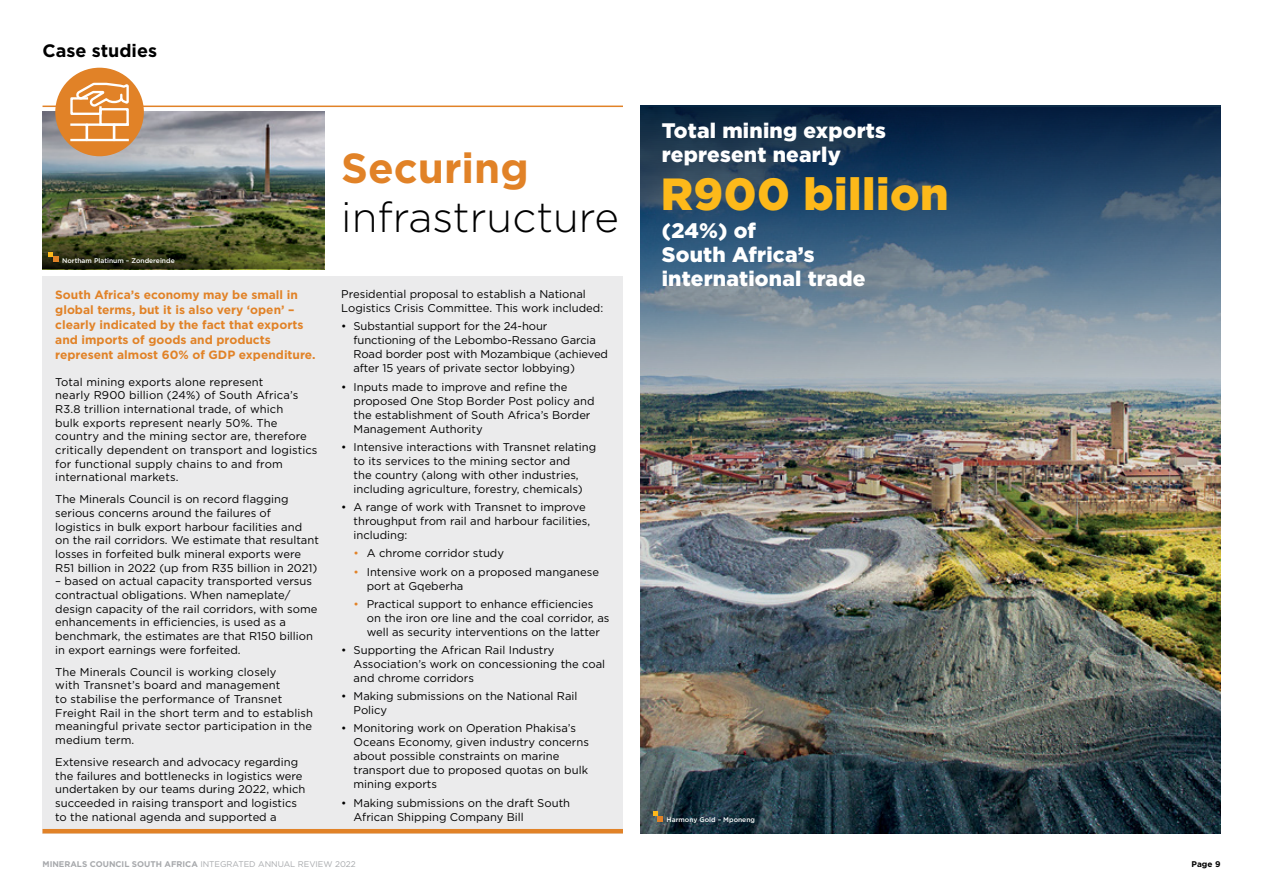
<style>
.page{position:relative;width:1263px;height:893px;background:#fff}
.page>*{position:absolute;margin:0;border:0;box-sizing:border-box;transform-origin:0 0}
.t1{font:900 45px "Gotham";letter-spacing:.01em;color:#fdb91a}
.t2{font:300 42px/49.5px "Gotham";color:#000}
.t3{font:900 21px/24px "Gotham";letter-spacing:.01em;color:#fff}
._2023_MCSA_IR_TOP_PA{font:700 18px "Gotham";color:#000}
._2023_MCSA_IR_Intro{font:700 12px/15.1px "Gotham";color:#e18227}
._2023_MCSA_IR_Body_C{font:11.25px/13.6px "Gotham";color:#000}
.t4{font:700 8.25px "Gotham";color:#a7a9ac}
.t5{font:700 8.25px "Gotham";color:#000}
.t6{font:500 6.75px "Gotham";color:#fff}
.s1{font-weight:700;color:#e18227}
.s2{color:#e18227}
.s3{font-weight:400}
</style>
<div class="page">
<img style="left:43px;top:112px;width:281px;height:57px">
<img style="left:43px;top:169px;width:281px;height:100px">
<div style="left:43px;top:276px;width:580px;height:557px;background:#ebebec"></div>
<hr style="left:43px;top:106px;width:580px;height:1px;background:#e18227">
<hr style="left:43px;top:829px;width:580px;height:4px;background:#e18227">
<div style="left:55px;top:68px;width:89px;height:88px;background:#e18227;border-radius:50%"></div>
<svg style="left:70px;top:82px;width:59px;height:60px"></svg>
<div style="left:99px;top:108px;width:30px;height:18px;border:2px solid #fff"></div>
<img style="left:640px;top:572px;width:580px;height:261px">
<img style="left:640px;top:106px;width:580px;height:466px">
<svg style="left:653px;top:811px;width:10px;height:11px"></svg>
<svg style="left:48px;top:252px;width:11px;height:10px"></svg>
<p class="_2023_MCSA_IR_TOP_PA" style="left:43px;top:39px;width:116px">Case studies</p>
<p class="t6" style="left:62px;top:256px;width:114px">Northam Platinum – Zondereinde</p>
<p class="_2023_MCSA_IR_Intro" style="left:55px;top:287px;width:262px">South Africa’s economy may be small in global terms, but it is also very ‘open’ – clearly indicated by the fact that exports and imports of goods and products represent almost 60% of GDP expenditure.</p>
<p class="_2023_MCSA_IR_Body_C" style="left:55px;top:375px;width:264px">Total mining exports alone represent<br>nearly R900 billion (24%) of South Africa’s R3.8 trillion international trade, of which<br>bulk exports represent nearly 50%. The country and the mining sector are, therefore critically dependent on transport and logistics for functional supply chains to and from international markets.</p>
<p class="_2023_MCSA_IR_Body_C" style="left:55px;top:492px;width:265px">The Minerals Council is on record flagging serious concerns around the failures of logistics in bulk export harbour facilities and on the rail corridors. We estimate that resultant losses in forfeited bulk mineral exports were R51 billion in 2022 (up from R35 billion in 2021)</p>
<p class="_2023_MCSA_IR_Body_C" style="left:55px;top:574px;width:264px">– based on actual capacity transported versus contractual obligations. When nameplate/ design capacity of the rail corridors, with some enhancements in efficiencies, is used as a benchmark, the estimates are that R150 billion in export earnings were forfeited.</p>
<p class="_2023_MCSA_IR_Body_C" style="left:55px;top:665px;width:259px">The Minerals Council is working closely<br>with Transnet’s board and management<br>to stabilise the performance of Transnet Freight Rail in the short term and to establish meaningful private sector participation in the medium term.</p>
<p class="_2023_MCSA_IR_Body_C" style="left:55px;top:755px;width:252px">Extensive research and advocacy regarding the failures and bottlenecks in logistics were undertaken by our teams during 2022, which succeeded in raising transport and logistics to the national agenda and supported a</p>
<p class="t2" style="left:341px;top:142px;width:279px"><span class="s1">Securing </span>infrastructure</p>
<p class="_2023_MCSA_IR_Body_C" style="left:341px;top:287px;width:264px">Presidential proposal to establish a National<br>Logistics Crisis Committee. This work included:</p>
<p class="_2023_MCSA_IR_Body_C" style="left:354px;top:319px;width:256px;text-indent:-12px">• Substantial support for the 24-hour functioning of the Lebombo-Ressano Garcia Road border post with Mozambique (achieved after 15 years of private sector lobbying)</p>
<p class="_2023_MCSA_IR_Body_C" style="left:354px;top:379px;width:242px;text-indent:-12px">• Inputs made to improve and refine the proposed One Stop Border Post policy and the establishment of South Africa’s Border Management Authority</p>
<p class="_2023_MCSA_IR_Body_C" style="left:354px;top:440px;width:244px;text-indent:-12px">• Intensive interactions with Transnet relating to its services to the mining sector and<br>the country (along with other industries, including agriculture, forestry, chemicals)</p>
<p class="_2023_MCSA_IR_Body_C" style="left:354px;top:500px;width:238px;text-indent:-12px">• A range of work with Transnet to improve throughput from rail and harbour facilities, including:</p>
<p class="_2023_MCSA_IR_Body_C" style="left:354px;top:546px;width:152px"><span class="s2">•</span> A chrome corridor study</p>
<p class="_2023_MCSA_IR_Body_C" style="left:367px;top:564px;width:234px;text-indent:-13px"><span class="s2">•</span> Intensive work on a proposed manganese port at Gqeberha</p>
<p class="_2023_MCSA_IR_Body_C" style="left:367px;top:597px;width:244px;text-indent:-13px"><span class="s2">•</span> Practical support to enhance efficiencies on the iron ore line and the coal corridor, as well as security interventions on the latter</p>
<p class="_2023_MCSA_IR_Body_C" style="left:354px;top:643px;width:253px;text-indent:-12px">• Supporting the African Rail Industry<br>Association’s work on concessioning the coal and chrome corridors</p>
<p class="_2023_MCSA_IR_Body_C" style="left:354px;top:689px;width:225px;text-indent:-12px">• Making submissions on the National Rail<br>Policy</p>
<p class="_2023_MCSA_IR_Body_C" style="left:354px;top:721px;width:237px;text-indent:-12px">• Monitoring work on Operation Phakisa’s Oceans Economy, given industry concerns about possible constraints on marine transport due to proposed quotas on bulk mining exports</p>
<p class="_2023_MCSA_IR_Body_C" style="left:354px;top:795px;width:218px;text-indent:-12px">• Making submissions on the draft South<br>African Shipping Company Bill</p>
<p class="t3" style="left:662px;top:118px;width:226px">Total mining exports represent nearly</p>
<p class="t1" style="left:661px;top:163px;width:289px">R900 billion</p>
<p class="t3" style="left:662px;top:218px;width:205px">(24%) of<br>South Africa’s international trade</p>
<p class="t6" style="left:667px;top:815px;width:90px">Harmony Gold – Mponeng</p>
<p class="t4" style="left:43px;top:858px;width:315px">MINERALS COUNCIL SOUTH AFRICA <span class="s3">INTEGRATED ANNUAL REVIEW 2022</span></p>
<p class="t5" style="left:1191px;top:858px;width:30px">Page 9</p>
</div>
